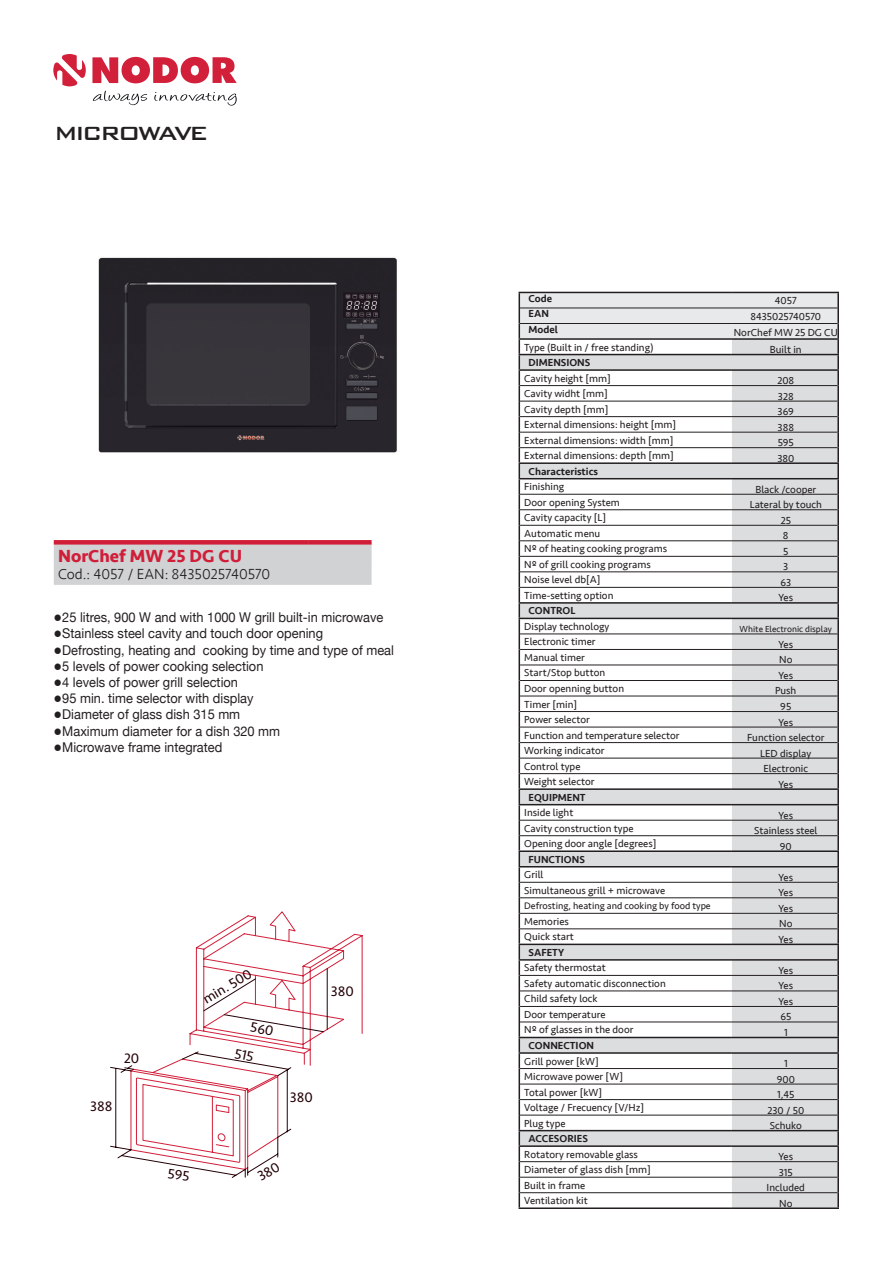
<style>
.page{position:relative;width:893px;height:1263px;background:#fff}
.page>*{position:absolute;margin:0;border:0;box-sizing:border-box;transform-origin:0 0}
.t1{font:500 25.5px "Bank Gothic BT";letter-spacing:-.1em;color:#231f20}
.t2{font:700 18px "Seravek";color:#d01e39}
.t3{font:300 15px "Seravek";color:#231f20}
.t4{font:14.25px/29.7px "Seravek";color:#230106}
.t5{font:13.5px/16.2px "Helvetica Neue";color:#231f20;scale:.95 1}
.t6{font:10.5px "Seravek";color:#231f20}
.t7{font:500 10.5px "Seravek";color:#231f20}
.t8{font:9.75px "Seravek";color:#231f20}
.t9{font:9px "Seravek";color:#231f20}
.s1{font-weight:700}
</style>
<div class="page">
<svg style="left:195px;top:911px;width:168px;height:123px"></svg>
<svg style="left:110px;top:968px;width:218px;height:210px"></svg>
<div style="left:54px;top:545px;width:318px;height:40px;background:#d1d2d4"></div>
<div style="left:54px;top:540px;width:255px;height:5px;background:#d01e39"></div>
<div style="left:309px;top:540px;width:63px;height:5px;background:#d01e39"></div>
<svg style="left:93px;top:91px;width:54px;height:14px"></svg>
<svg style="left:154px;top:92px;width:83px;height:14px"></svg>
<svg style="left:92px;top:57px;width:145px;height:26px"></svg>
<svg style="left:53px;top:54px;width:33px;height:32px"></svg>
<img style="left:98px;top:257px;width:299px;height:196px">
<svg style="left:519px;top:292px;width:320px;height:915px"></svg>
<hr style="left:519px;top:1207px;width:213px;height:2px;background:#231f20">
<hr style="left:732px;top:1207px;width:107px;height:2px;background:#231f20">
<svg style="left:168px;top:1169px;width:22px;height:9px"></svg>
<svg style="left:257px;top:1161px;width:24px;height:17px"></svg>
<h1 class="t1" style="left:54px;top:120px;width:156px">MICROWAVE</h1>
<h2 class="t2" style="left:58px;top:542px;width:186px">NorChef MW 25 DG CU</h2>
<h3 class="t3" style="left:58px;top:565px;width:214px">Cod.: 4057 / EAN: 8435025740570</h3>
<p class="t5" style="left:54px;top:610px;width:360px"><span class="s1">࡟</span>25 litres, 900 W and with 1000 W grill built-in microwave <span class="s1">࡟</span>Stainless steel cavity and touch door opening <span class="s1">࡟</span>Defrosting, heating and cooking by time and type of meal <span class="s1">࡟</span>5 levels of power cooking selection<br><span class="s1">࡟</span>4 levels of power grill selection<br><span class="s1">࡟</span>95 min. time selector with display<br><span class="s1">࡟</span>Diameter of glass dish 315 mm<br><span class="s1">࡟</span>Maximum diameter for a dish 320 mm<br><span class="s1">࡟</span>Microwave frame integrated</p>
<h3 class="t4" style="left:124px;top:1044px;width:17px">20</h3>
<h3 class="t4" style="left:90px;top:1091px;width:24px">388</h3>
<h3 class="t4" style="left:197px;top:987px;width:56px;rotate:-30deg">min. 500</h3>
<h3 class="t4" style="left:244px;top:1010px;width:35px;text-indent:10px;rotate:12deg">560<br>515</h3>
<h3 class="t4" style="left:290px;top:1082px;width:24px">380</h3>
<h3 class="t4" style="left:331px;top:976px;width:24px">380</h3>
<p class="t7" style="left:529px;top:292px;width:25px">Code</p>
<p class="t6" style="left:775px;top:292px;width:23px">4057</p>
<p class="t7" style="left:529px;top:307px;width:22px">EAN</p>
<p class="t6" style="left:751px;top:308px;width:72px">8435025740570</p>
<p class="t7" style="left:529px;top:323px;width:31px">Model</p>
<p class="t6" style="left:734px;top:325px;width:105px">NorChef MW 25 DG CU</p>
<p class="t6" style="left:524px;top:339px;width:131px">Type (Built in / free standing)</p>
<p class="t6" style="left:770px;top:341px;width:33px">Built in</p>
<p class="t7" style="left:529px;top:356px;width:63px">DIMENSIONS</p>
<p class="t6" style="left:524px;top:370px;width:88px">Cavity height [mm]</p>
<p class="t6" style="left:777px;top:372px;width:18px">208</p>
<p class="t6" style="left:524px;top:385px;width:85px">Cavity widht [mm]</p>
<p class="t6" style="left:778px;top:388px;width:17px">328</p>
<p class="t6" style="left:524px;top:401px;width:86px">Cavity depth [mm]</p>
<p class="t6" style="left:778px;top:403px;width:18px">369</p>
<p class="t6" style="left:524px;top:416px;width:153px">External dimensions: height [mm]</p>
<p class="t6" style="left:778px;top:419px;width:18px">388</p>
<p class="t6" style="left:524px;top:432px;width:151px">External dimensions: width [mm]</p>
<p class="t6" style="left:778px;top:434px;width:18px">595</p>
<p class="t6" style="left:524px;top:447px;width:151px">External dimensions: depth [mm]</p>
<p class="t6" style="left:777px;top:450px;width:19px">380</p>
<p class="t7" style="left:529px;top:465px;width:71px">Characteristics</p>
<p class="t6" style="left:524px;top:479px;width:41px">Finishing</p>
<p class="t6" style="left:755px;top:481px;width:62px">Black /cooper</p>
<p class="t6" style="left:524px;top:494px;width:97px">Door opening System</p>
<p class="t6" style="left:750px;top:497px;width:74px">Lateral by touch</p>
<p class="t6" style="left:524px;top:510px;width:83px">Cavity capacity [L]</p>
<p class="t6" style="left:781px;top:512px;width:12px">25</p>
<p class="t6" style="left:524px;top:525px;width:77px">Automatic menu</p>
<p class="t6" style="left:783px;top:528px;width:7px">8</p>
<p class="t6" style="left:524px;top:541px;width:144px">Nº of heating cooking programs</p>
<p class="t6" style="left:783px;top:543px;width:7px">5</p>
<p class="t6" style="left:524px;top:556px;width:128px">Nº of grill cooking programs</p>
<p class="t6" style="left:783px;top:559px;width:7px">3</p>
<p class="t6" style="left:524px;top:572px;width:78px">Noise level db[A]</p>
<p class="t6" style="left:780px;top:574px;width:12px">63</p>
<p class="t6" style="left:524px;top:587px;width:91px">Time-setting option</p>
<p class="t6" style="left:779px;top:590px;width:16px">Yes</p>
<p class="t7" style="left:529px;top:604px;width:48px">CONTROL</p>
<p class="t6" style="left:524px;top:618px;width:87px">Display technology</p>
<p class="t9" style="left:740px;top:622px;width:94px">White Electronic display</p>
<p class="t6" style="left:524px;top:634px;width:73px">Electronic timer</p>
<p class="t6" style="left:779px;top:636px;width:16px">Yes</p>
<p class="t6" style="left:524px;top:649px;width:62px">Manual timer</p>
<p class="t6" style="left:779px;top:652px;width:15px">No</p>
<p class="t6" style="left:524px;top:665px;width:82px">Start/Stop button</p>
<p class="t6" style="left:779px;top:667px;width:16px">Yes</p>
<p class="t6" style="left:524px;top:680px;width:101px">Door openning button</p>
<p class="t6" style="left:775px;top:683px;width:23px">Push</p>
<p class="t6" style="left:524px;top:696px;width:55px">Timer [min]</p>
<p class="t6" style="left:780px;top:698px;width:13px">95</p>
<p class="t6" style="left:524px;top:711px;width:67px">Power selector</p>
<p class="t6" style="left:779px;top:714px;width:16px">Yes</p>
<p class="t6" style="left:524px;top:727px;width:157px">Function and temperature selector</p>
<p class="t6" style="left:747px;top:729px;width:79px">Function selector</p>
<p class="t6" style="left:524px;top:742px;width:82px">Working indicator</p>
<p class="t6" style="left:760px;top:745px;width:53px">LED display</p>
<p class="t6" style="left:524px;top:758px;width:58px">Control type</p>
<p class="t6" style="left:763px;top:760px;width:46px">Electronic</p>
<p class="t6" style="left:524px;top:773px;width:72px">Weight selector</p>
<p class="t6" style="left:779px;top:776px;width:16px">Yes</p>
<p class="t7" style="left:529px;top:791px;width:59px">EQUIPMENT</p>
<p class="t6" style="left:524px;top:804px;width:51px">Inside light</p>
<p class="t6" style="left:779px;top:807px;width:16px">Yes</p>
<p class="t6" style="left:524px;top:820px;width:111px">Cavity construction type</p>
<p class="t6" style="left:754px;top:822px;width:65px">Stainless steel</p>
<p class="t6" style="left:524px;top:835px;width:134px">Opening door angle [degrees]</p>
<p class="t6" style="left:780px;top:838px;width:13px">90</p>
<p class="t7" style="left:529px;top:853px;width:58px">FUNCTIONS</p>
<p class="t6" style="left:524px;top:867px;width:21px">Grill</p>
<p class="t6" style="left:779px;top:869px;width:16px">Yes</p>
<p class="t6" style="left:524px;top:882px;width:142px">Simultaneous grill + microwave</p>
<p class="t6" style="left:779px;top:885px;width:16px">Yes</p>
<p class="t8" style="left:524px;top:898px;width:188px">Defrosting, heating and cooking by food type</p>
<p class="t6" style="left:779px;top:900px;width:16px">Yes</p>
<p class="t6" style="left:524px;top:913px;width:46px">Memories</p>
<p class="t6" style="left:779px;top:916px;width:15px">No</p>
<p class="t6" style="left:524px;top:929px;width:51px">Quick start</p>
<p class="t6" style="left:779px;top:931px;width:16px">Yes</p>
<p class="t7" style="left:529px;top:946px;width:37px">SAFETY</p>
<p class="t6" style="left:524px;top:960px;width:83px">Safety thermostat</p>
<p class="t6" style="left:779px;top:962px;width:16px">Yes</p>
<p class="t6" style="left:524px;top:975px;width:143px">Safety automatic disconnection</p>
<p class="t6" style="left:779px;top:978px;width:16px">Yes</p>
<p class="t6" style="left:524px;top:991px;width:75px">Child safety lock</p>
<p class="t6" style="left:779px;top:993px;width:16px">Yes</p>
<p class="t6" style="left:524px;top:1006px;width:83px">Door temperature</p>
<p class="t6" style="left:780px;top:1009px;width:13px">65</p>
<p class="t6" style="left:524px;top:1022px;width:111px">Nº of glasses in the door</p>
<p class="t6" style="left:784px;top:1024px;width:5px">1</p>
<p class="t7" style="left:529px;top:1039px;width:67px">CONNECTION</p>
<p class="t6" style="left:524px;top:1053px;width:76px">Grill power [kW]</p>
<p class="t6" style="left:784px;top:1055px;width:5px">1</p>
<p class="t6" style="left:524px;top:1068px;width:100px">Microwave power [W]</p>
<p class="t6" style="left:777px;top:1071px;width:20px">900</p>
<p class="t6" style="left:524px;top:1084px;width:80px">Total power [kW]</p>
<p class="t6" style="left:777px;top:1086px;width:19px">1,45</p>
<p class="t6" style="left:524px;top:1099px;width:121px">Voltage / Frecuency [V/Hz]</p>
<p class="t6" style="left:767px;top:1102px;width:38px">230 / 50</p>
<p class="t6" style="left:524px;top:1115px;width:43px">Plug type</p>
<p class="t6" style="left:770px;top:1117px;width:34px">Schuko</p>
<p class="t7" style="left:529px;top:1132px;width:61px">ACCESORIES</p>
<p class="t6" style="left:524px;top:1146px;width:115px">Rotatory removable glass</p>
<p class="t6" style="left:779px;top:1148px;width:16px">Yes</p>
<p class="t6" style="left:524px;top:1161px;width:128px">Diameter of glass dish [mm]</p>
<p class="t6" style="left:779px;top:1164px;width:16px">315</p>
<p class="t6" style="left:524px;top:1177px;width:62px">Built in frame</p>
<p class="t6" style="left:767px;top:1179px;width:40px">Included</p>
<p class="t6" style="left:524px;top:1192px;width:65px">Ventilation kit</p>
<p class="t6" style="left:779px;top:1195px;width:15px">No</p>
</div>
